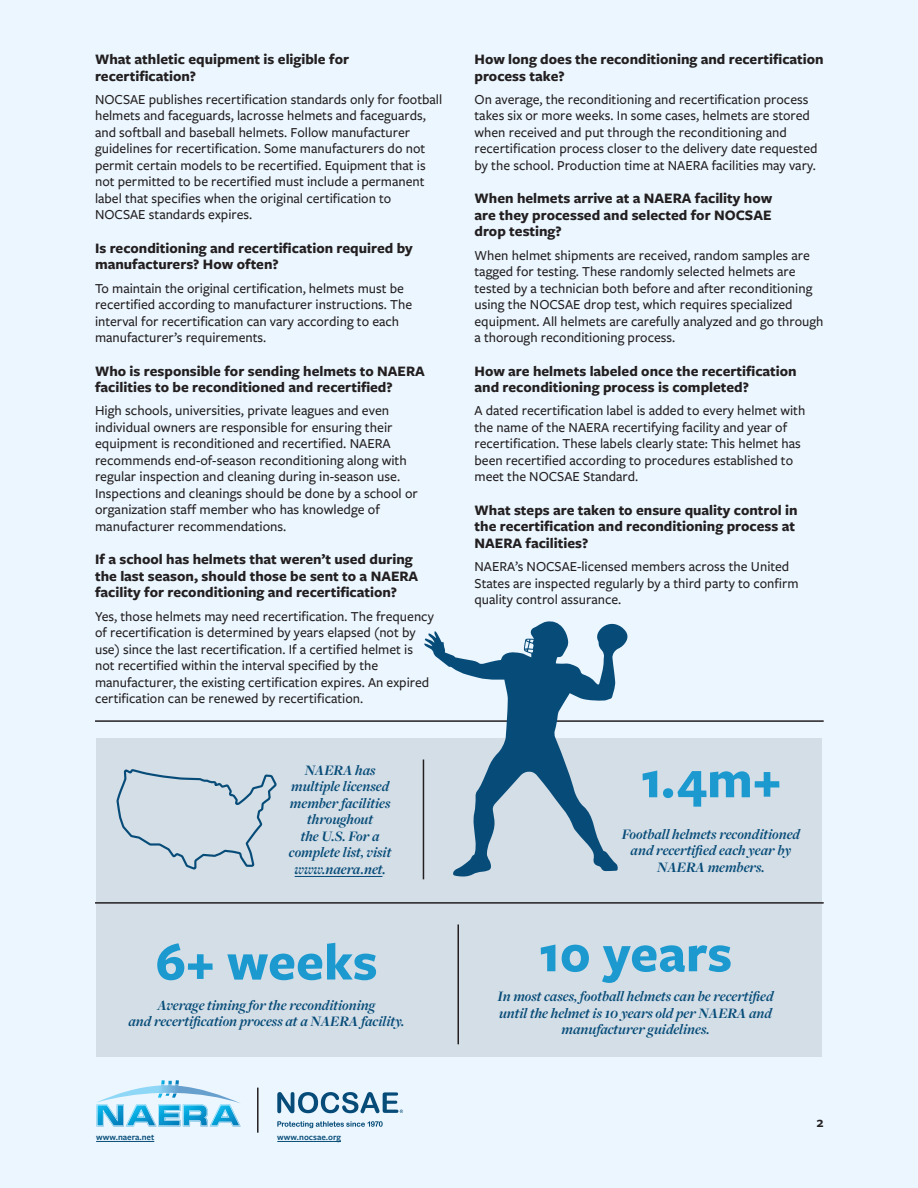
<style>
.page{position:relative;width:918px;height:1188px;background:#ebf6ff}
.page>*{position:absolute;margin:0;border:0;box-sizing:border-box;transform-origin:0 0}
.t1{font:700 54px "Freight Sans Pro";color:#1c99cf}
.t2{font:700 15px/16.5px "Freight Sans Pro";color:#231f20}
.t3{font:italic 700 15px/16.5px "Freight Disp Pro";color:#074c78;text-align:center}
.t4{font:600 15px "Freight Sans Pro";color:#231f20}
.t5{font:500 14.25px/16.5px "Freight Sans Pro";color:#231f20}
.t6{font:600 9px "Freight Sans Pro";color:#074c78}
</style>
<div class="page">
<div style="left:96px;top:739px;width:726px;height:318px;background:#d4dee7"></div>
<svg style="left:277px;top:1092px;width:126px;height:21px"></svg>
<svg style="left:277px;top:1121px;width:106px;height:7px"></svg>
<hr style="left:257px;top:1088px;width:2px;height:45px;background:#231f20">
<svg style="left:96px;top:1080px;width:145px;height:46px"></svg>
<hr style="left:95px;top:902px;width:729px;height:2px;background:#231f20">
<hr style="left:95px;top:720px;width:729px;height:2px;background:#231f20">
<hr style="left:458px;top:924px;width:1px;height:120px;background:#231f20">
<hr style="left:423px;top:760px;width:1px;height:119px;background:#231f20">
<hr style="left:295px;top:876px;width:87px;height:1px;background:#074c78">
<svg style="left:116px;top:769px;width:161px;height:101px"></svg>
<svg style="left:424px;top:621px;width:204px;height:256px"></svg>
<hr style="left:96px;top:1141px;width:58px;height:1px;background:#074c78">
<hr style="left:277px;top:1141px;width:64px;height:1px;background:#074c78">
<p class="t2" style="left:95px;top:50px;width:256px">What athletic equipment is eligible for recertification?</p>
<p class="t5" style="left:95px;top:91px;width:349px">NOCSAE publishes recertification standards only for football helmets and faceguards, lacrosse helmets and faceguards, and softball and baseball helmets. Follow manufacturer guidelines for recertification. Some manufacturers do not permit certain models to be recertified. Equipment that is not permitted to be recertified must include a permanent label that specifies when the original certification to NOCSAE standards expires.</p>
<p class="t2" style="left:95px;top:239px;width:319px">Is reconditioning and recertification required by manufacturers? How often?</p>
<p class="t5" style="left:95px;top:279px;width:319px">To maintain the original certification, helmets must be recertified according to manufacturer instructions. The interval for recertification can vary according to each manufacturer’s requirements.</p>
<p class="t2" style="left:95px;top:362px;width:331px">Who is responsible for sending helmets to NAERA facilities to be reconditioned and recertified?</p>
<p class="t5" style="left:95px;top:402px;width:325px">High schools, universities, private leagues and even individual owners are responsible for ensuring their equipment is reconditioned and recertified. NAERA recommends end-of-season reconditioning along with regular inspection and cleaning during in-season use.<br>Inspections and cleanings should be done by a school or organization staff member who has knowledge of manufacturer recommendations.</p>
<p class="t2" style="left:95px;top:551px;width:325px">If a school has helmets that weren’t used during the last season, should those be sent to a NAERA facility for reconditioning and recertification?</p>
<p class="t5" style="left:95px;top:607px;width:340px">Yes, those helmets may need recertification. The frequency of recertification is determined by years elapsed (not by use) since the last recertification. If a certified helmet is not recertified within the interval specified by the manufacturer, the existing certification expires. An expired certification can be renewed by recertification.</p>
<p class="t3" style="left:289px;top:762px;width:104px">NAERA has multiple licensed member facilities throughout<br>the U.S. For a complete list, visit www.naera.net.</p>
<p class="t1" style="left:155px;top:925px;width:224px">6+ weeks</p>
<p class="t3" style="left:128px;top:996px;width:278px">Average timing for the reconditioning<br>and recertification process at a NAERA facility.</p>
<p class="t6" style="left:96px;top:1131px;width:60px">www.naera.net</p>
<p class="t6" style="left:277px;top:1131px;width:65px">www.nocsae.org</p>
<p class="t2" style="left:475px;top:50px;width:351px">How long does the reconditioning and recertification process take?</p>
<p class="t5" style="left:475px;top:91px;width:344px">On average, the reconditioning and recertification process takes six or more weeks. In some cases, helmets are stored when received and put through the reconditioning and recertification process closer to the delivery date requested by the school. Production time at NAERA facilities may vary.</p>
<p class="t2" style="left:475px;top:190px;width:299px;text-align:justify">When helmets arrive at a NAERA facility how are they processed and selected for NOCSAE drop testing?</p>
<p class="t5" style="left:475px;top:246px;width:351px">When helmet shipments are received, random samples are tagged for testing. These randomly selected helmets are tested by a technician both before and after reconditioning using the NOCSAE drop test, which requires specialized equipment. All helmets are carefully analyzed and go through a thorough reconditioning process.</p>
<p class="t2" style="left:475px;top:362px;width:324px">How are helmets labeled once the recertification and reconditioning process is completed?</p>
<p class="t5" style="left:475px;top:402px;width:332px">A dated recertification label is added to every helmet with the name of the NAERA recertifying facility and year of recertification. These labels clearly state: This helmet has been recertified according to procedures established to meet the NOCSAE Standard.</p>
<p class="t2" style="left:475px;top:501px;width:325px">What steps are taken to ensure quality control in the recertification and reconditioning process at<br>NAERA facilities?</p>
<p class="t5" style="left:475px;top:558px;width:326px">NAERA’s NOCSAE-licensed members across the United<br>States are inspected regularly by a third party to confirm quality control assurance.</p>
<p class="t1" style="left:641px;top:743px;width:142px">1.4m+</p>
<p class="t3" style="left:622px;top:825px;width:180px">Football helmets reconditioned and recertified each year by<br>NAERA members.</p>
<p class="t1" style="left:539px;top:917px;width:195px">10 years</p>
<p class="t3" style="left:498px;top:988px;width:278px">In most cases, football helmets can be recertified until the helmet is 10 years old per NAERA and manufacturer guidelines.</p>
<p class="t4" style="left:817px;top:1112px;width:9px">2</p>
</div>
